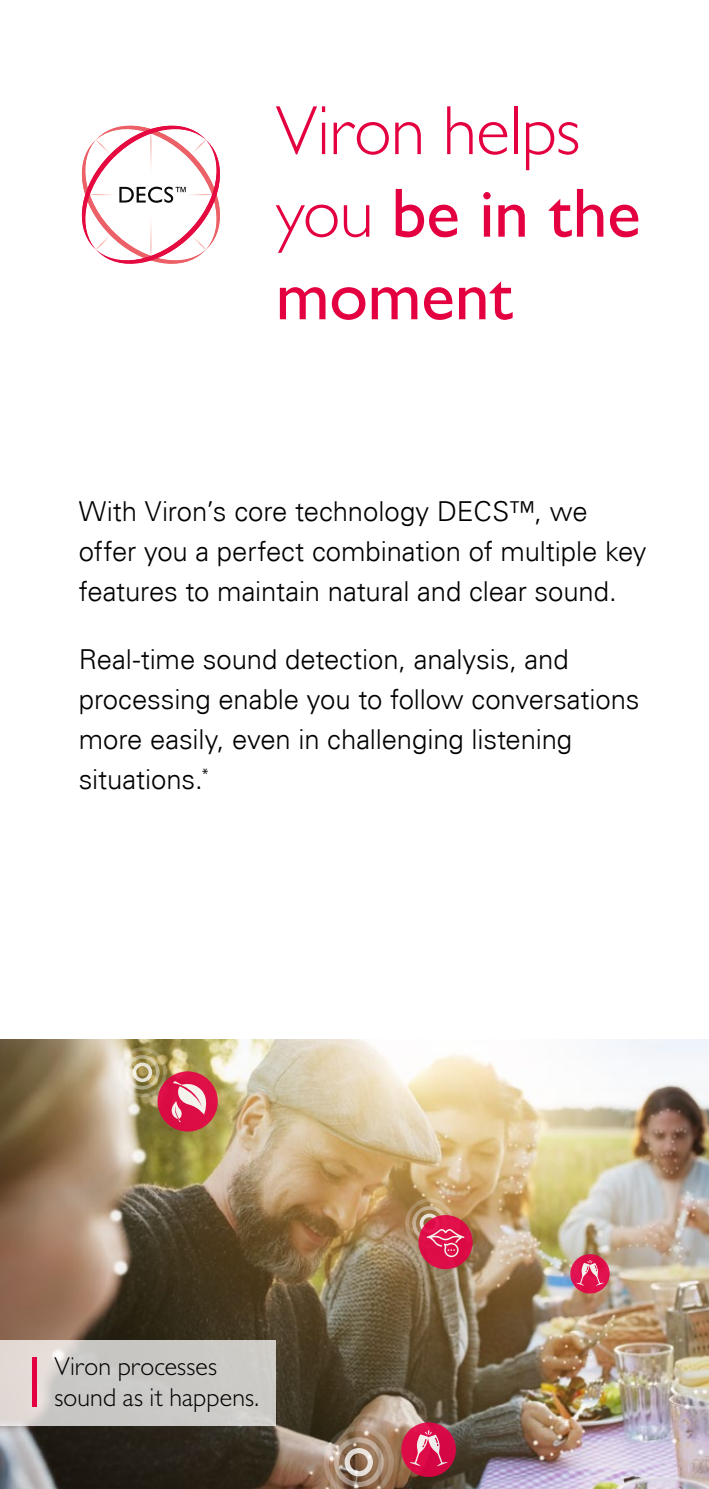
<style>
.page{position:relative;width:709px;height:1489px;background:#fff}
.page>*{position:absolute;margin:0;border:0;box-sizing:border-box;transform-origin:0 0}
.t1{font:300 70px/82.5px "Gill Sans MT Pro";letter-spacing:-.01em;color:#e40040}
.t2{font:300 27.5px/40px "Univers Com 45";letter-spacing:-.005em;color:#000}
.t3{font:300 26px/31.2px "Gill Sans MT Pro";letter-spacing:.005em;color:#000}
.s1{font-weight:500}
</style>
<div class="page">
<svg style="left:81px;top:125px;width:139px;height:139px"></svg>
<img style="left:0;top:1039px;width:709px;height:449px">
<svg style="left:0;top:1339px;width:276px;height:86px;background:#cdcac7"></svg>
<hr style="left:33px;top:1356px;width:4px;height:50px;background:#e40040">
<div style="left:125px;top:1055px;width:35px;height:34px;border:4px solid #fff;border-radius:50%"></div>
<div style="left:133px;top:1062px;width:19px;height:20px;border:4px solid #fff;border-radius:50%"></div>
<div style="left:118px;top:1047px;width:49px;height:50px;border:4px solid #fff;border-radius:50%"></div>
<svg style="left:570px;top:1254px;width:39px;height:39px"></svg>
<svg style="left:576px;top:1259px;width:27px;height:26px"></svg>
<svg style="left:401px;top:1422px;width:55px;height:54px"></svg>
<svg style="left:410px;top:1430px;width:37px;height:35px"></svg>
<svg style="left:157px;top:1071px;width:61px;height:60px"></svg>
<svg style="left:170px;top:1080px;width:40px;height:42px;background:#e46081"></svg>
<div style="left:412px;top:1205px;width:35px;height:35px;border:4px solid #fff;border-radius:50%"></div>
<div style="left:420px;top:1213px;width:19px;height:19px;border:4px solid #fff;border-radius:50%"></div>
<div style="left:405px;top:1198px;width:49px;height:50px;border:4px solid #fff;border-radius:50%"></div>
<svg style="left:418px;top:1214px;width:54px;height:55px"></svg>
<svg style="left:427px;top:1228px;width:37px;height:28px"></svg>
<svg style="left:324px;top:1425px;width:70px;height:63px;background:#a08771"></svg>
<h1 class="t1" style="left:276px;top:88px;width:366px">Viron helps you <span class="s1">be in the moment</span></h1>
<p class="t2" style="left:79px;top:490px;width:569px">With Viron’s core technology DECS™, we offer you a perfect combination of multiple key features to maintain natural and clear sound.</p>
<p class="t2" style="left:79px;top:639px;width:562px">Real-time sound detection, analysis, and processing enable you to follow conversations more easily, even in challenging listening situations.<sup>*</sup></p>
<p class="t3" style="left:54px;top:1349px;width:206px">Viron processes sound as it happens.</p>
</div>
